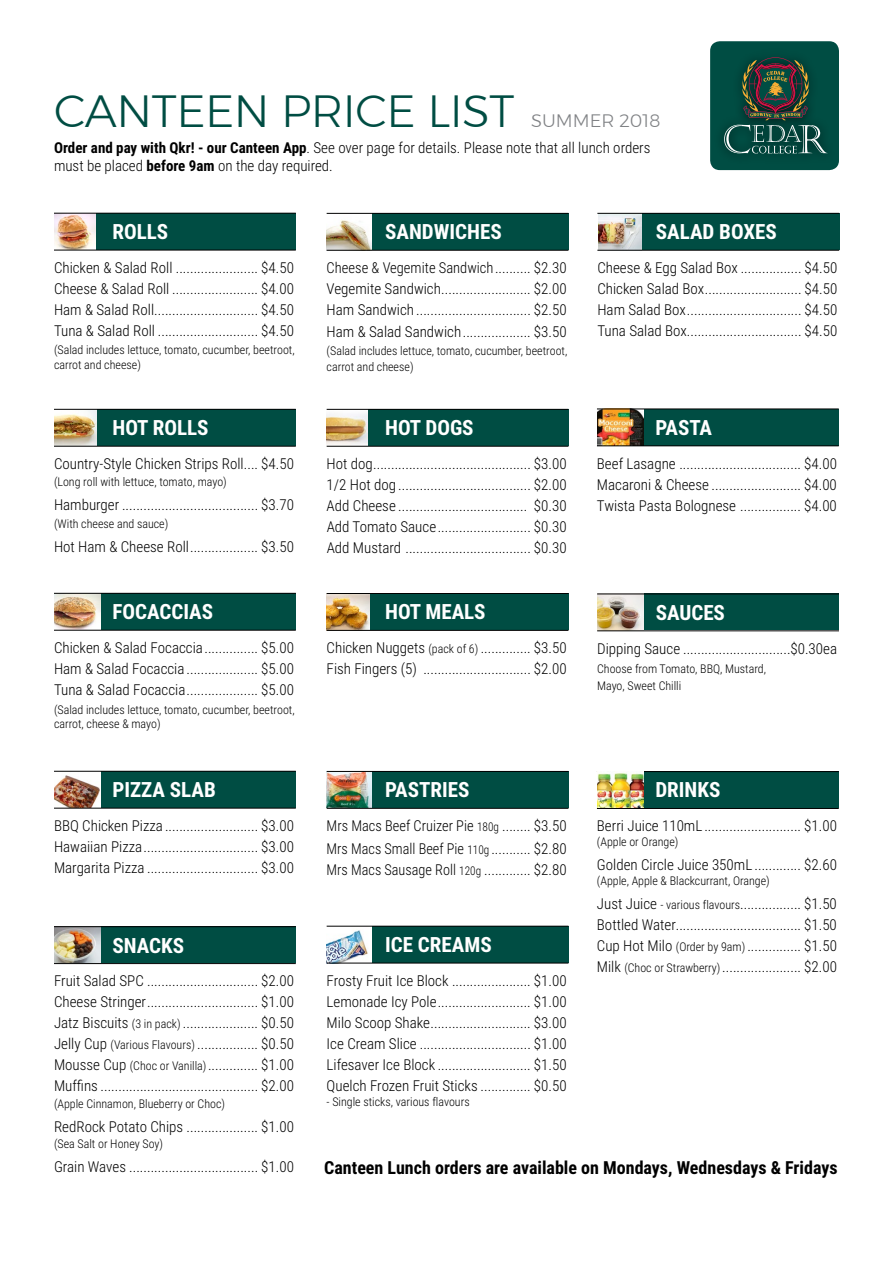
<style>
.page{position:relative;width:893px;height:1263px;background:#fff}
.page>*{position:absolute;margin:0;border:0;box-sizing:border-box;transform-origin:0 0}
.t1{font:300 45px "Montserrat";letter-spacing:-.01em;color:#004d43}
.t2{font:700 21px "Roboto Condensed";color:#fff}
.t3{font:700 18px "Roboto Condensed";color:#000}
.t4{font:300 18px "Montserrat";color:#808285}
.t5{font:300 15px/21px "Roboto Condensed";color:#000;text-align:justify}
.t6{font:300 15px/22px "Roboto Condensed";color:#000;text-align:justify;scale:.96 1}
.t7{font:300 12px/14.4px "Roboto Condensed";color:#000}
.s1{font-weight:700}
.s2{font-size:12px}
</style>
<div class="page">
<div style="left:55px;top:214px;width:241px;height:36px;background:#004d43"></div>
<img style="left:55px;top:214px;width:41px;height:36px">
<hr style="left:54px;top:213px;width:242px;height:1px;background:#000">
<hr style="left:54px;top:250px;width:242px;height:1px;background:#000">
<div style="left:327px;top:214px;width:242px;height:36px;background:#004d43"></div>
<img style="left:327px;top:214px;width:44px;height:36px">
<hr style="left:327px;top:213px;width:241px;height:1px;background:#000">
<hr style="left:327px;top:250px;width:241px;height:1px;background:#000">
<div style="left:598px;top:214px;width:241px;height:36px;background:#004d43"></div>
<img style="left:598px;top:214px;width:44px;height:36px">
<hr style="left:597px;top:213px;width:242px;height:1px;background:#000">
<hr style="left:597px;top:250px;width:242px;height:1px;background:#000">
<div style="left:55px;top:409px;width:241px;height:37px;background:#004d43"></div>
<img style="left:55px;top:410px;width:42px;height:36px">
<hr style="left:54px;top:409px;width:242px;height:1px;background:#000">
<hr style="left:54px;top:446px;width:242px;height:1px;background:#000">
<div style="left:327px;top:409px;width:242px;height:37px;background:#004d43"></div>
<img style="left:327px;top:410px;width:40px;height:36px">
<hr style="left:327px;top:409px;width:241px;height:1px;background:#000">
<hr style="left:327px;top:446px;width:241px;height:1px;background:#000">
<div style="left:327px;top:594px;width:241px;height:36px;background:#004d43"></div>
<img style="left:327px;top:594px;width:42px;height:36px">
<hr style="left:327px;top:593px;width:241px;height:1px;background:#000">
<hr style="left:327px;top:630px;width:241px;height:1px;background:#000">
<div style="left:597px;top:594px;width:242px;height:36px;background:#004d43"></div>
<img style="left:597px;top:595px;width:46px;height:35px">
<hr style="left:597px;top:594px;width:242px;height:1px;background:#000">
<hr style="left:597px;top:630px;width:242px;height:1px;background:#000">
<div style="left:55px;top:594px;width:241px;height:36px;background:#004d43"></div>
<img style="left:55px;top:594px;width:46px;height:36px">
<hr style="left:54px;top:593px;width:242px;height:1px;background:#000">
<hr style="left:54px;top:630px;width:242px;height:1px;background:#000">
<div style="left:327px;top:771px;width:241px;height:37px;background:#004d43"></div>
<img style="left:327px;top:772px;width:45px;height:36px">
<hr style="left:327px;top:771px;width:241px;height:1px;background:#000">
<hr style="left:327px;top:808px;width:241px;height:1px;background:#000">
<div style="left:55px;top:771px;width:241px;height:36px;background:#004d43"></div>
<img style="left:55px;top:772px;width:46px;height:35px">
<hr style="left:54px;top:771px;width:242px;height:1px;background:#000">
<hr style="left:54px;top:808px;width:242px;height:1px;background:#000">
<div style="left:598px;top:409px;width:241px;height:36px;background:#004d43"></div>
<img style="left:598px;top:410px;width:45px;height:35px">
<hr style="left:597px;top:409px;width:242px;height:1px;background:#000">
<hr style="left:597px;top:445px;width:242px;height:1px;background:#000">
<div style="left:598px;top:771px;width:241px;height:37px;background:#004d43"></div>
<hr style="left:597px;top:771px;width:242px;height:1px;background:#000">
<hr style="left:597px;top:808px;width:242px;height:1px;background:#000">
<div style="left:327px;top:926px;width:242px;height:37px;background:#004d43"></div>
<img style="left:327px;top:927px;width:45px;height:36px">
<hr style="left:327px;top:926px;width:241px;height:1px;background:#000">
<hr style="left:327px;top:963px;width:241px;height:1px;background:#000">
<div style="left:55px;top:926px;width:241px;height:37px;background:#004d43"></div>
<img style="left:55px;top:927px;width:46px;height:36px">
<hr style="left:54px;top:926px;width:242px;height:1px;background:#000">
<hr style="left:54px;top:963px;width:242px;height:1px;background:#000">
<img style="left:597px;top:772px;width:46px;height:35px">
<div style="left:710px;top:41px;width:129px;height:129px;background:#004d43;border-radius:10px"></div>
<svg style="left:724px;top:57px;width:103px;height:97px"></svg>
<h1 class="t1" style="left:54px;top:77px;width:462px">CANTEEN PRICE LIST</h1>
<p class="t4" style="left:531px;top:107px;width:131px">SUMMER 2018</p>
<p class="t5" style="left:54px;top:138px;width:598px;line-height:18px"><span class="s1">Order and pay with Qkr! - our Canteen App</span>. See over page for details. Please note that all lunch orders must be placed <span class="s1">before 9am</span> on the day required.</p>
<h2 class="t2" style="left:112px;top:217px;width:57px">ROLLS</h2>
<p class="t5" style="left:54px;top:256px;width:241px">Chicken &amp; Salad Roll ....................... $4.50<br>Cheese &amp; Salad Roll ........................ $4.00<br>Ham &amp; Salad Roll............................. $4.50<br>Tuna &amp; Salad Roll ............................ $4.50</p>
<p class="t7" style="left:54px;top:343px;width:242px">(Salad includes lettuce, tomato, cucumber, beetroot, carrot and cheese)</p>
<h2 class="t2" style="left:112px;top:413px;width:98px">HOT ROLLS</h2>
<p class="t5" style="left:54px;top:453px;width:241px">Country-Style Chicken Strips Roll.... $4.50</p>
<p class="t7" style="left:54px;top:474px;width:174px">(Long roll with lettuce, tomato, mayo)</p>
<p class="t5" style="left:54px;top:494px;width:241px">Hamburger ...................................... $3.70</p>
<p class="t7" style="left:54px;top:517px;width:116px">(With cheese and sauce)</p>
<p class="t5" style="left:54px;top:536px;width:241px">Hot Ham &amp; Cheese Roll................... $3.50</p>
<h2 class="t2" style="left:112px;top:597px;width:102px">FOCACCIAS</h2>
<p class="t5" style="left:54px;top:636px;width:241px">Chicken &amp; Salad Focaccia............... $5.00<br>Ham &amp; Salad Focaccia .................... $5.00<br>Tuna &amp; Salad Focaccia.................... $5.00</p>
<p class="t7" style="left:54px;top:702px;width:242px">(Salad includes lettuce, tomato, cucumber, beetroot, carrot, cheese &amp; mayo)</p>
<h2 class="t2" style="left:112px;top:775px;width:105px">PIZZA SLAB</h2>
<p class="t5" style="left:54px;top:814px;width:241px">BBQ Chicken Pizza .......................... $3.00<br>Hawaiian Pizza................................ $3.00<br>Margarita Pizza ............................... $3.00</p>
<h2 class="t2" style="left:112px;top:930px;width:73px">SNACKS</h2>
<p class="t5" style="left:54px;top:970px;width:241px">Fruit Salad SPC ............................... $2.00<br>Cheese Stringer............................... $1.00<br>Jatz Biscuits <span class="s2">(3 in pack)</span> ..................... $0.50<br>Jelly Cup <span class="s2">(Various Flavours)</span> ................. $0.50<br>Mousse Cup <span class="s2">(Choc or Vanilla)</span>.............. $1.00<br>Muffins ............................................ $2.00</p>
<p class="t7" style="left:54px;top:1096px;width:173px">(Apple Cinnamon, Blueberry or Choc)</p>
<p class="t5" style="left:54px;top:1115px;width:241px">RedRock Potato Chips .................... $1.00</p>
<p class="t7" style="left:54px;top:1136px;width:111px">(Sea Salt or Honey Soy)</p>
<p class="t5" style="left:54px;top:1156px;width:241px">Grain Waves .................................... $1.00</p>
<h2 class="t2" style="left:385px;top:217px;width:118px">SANDWICHES</h2>
<p class="t5" style="left:327px;top:257px;width:242px">Cheese &amp; Vegemite Sandwich.......... $2.30<br>Vegemite Sandwich......................... $2.00<br>Ham Sandwich ................................ $2.50<br>Ham &amp; Salad Sandwich................... $3.50</p>
<p class="t7" style="left:327px;top:343px;width:242px;line-height:15.6px">(Salad includes lettuce, tomato, cucumber, beetroot, carrot and cheese)</p>
<h2 class="t2" style="left:385px;top:413px;width:90px">HOT DOGS</h2>
<p class="t5" style="left:327px;top:453px;width:241px">Hot dog............................................ $3.00<br>1/2 Hot dog ..................................... $2.00<br>Add Cheese .................................... $0.30<br>Add Tomato Sauce.......................... $0.30<br>Add Mustard ................................... $0.30</p>
<h2 class="t2" style="left:385px;top:597px;width:102px">HOT MEALS</h2>
<p class="t5" style="left:327px;top:637px;width:241px">Chicken Nuggets <span class="s2">(pack of 6)</span> .............. $3.50<br>Fish Fingers (5) .............................. $2.00</p>
<h2 class="t2" style="left:656px;top:217px;width:123px">SALAD BOXES</h2>
<p class="t5" style="left:597px;top:257px;width:241px">Cheese &amp; Egg Salad Box ................. $4.50<br>Chicken Salad Box........................... $4.50<br>Ham Salad Box................................ $4.50<br>Tuna Salad Box................................ $4.50</p>
<h2 class="t2" style="left:655px;top:413px;width:58px">PASTA</h2>
<p class="t5" style="left:597px;top:452px;width:241px">Beef Lasagne .................................. $4.00<br>Macaroni &amp; Cheese ......................... $4.00<br>Twista Pasta Bolognese ................. $4.00</p>
<h2 class="t2" style="left:656px;top:598px;width:71px">SAUCES</h2>
<p class="t5" style="left:597px;top:637px;width:241px">Dipping Sauce ..............................$0.30ea</p>
<p class="t7" style="left:597px;top:660px;width:170px;line-height:16.8px">Choose from Tomato, BBQ, Mustard,<br>Mayo, Sweet Chilli</p>
<h2 class="t2" style="left:385px;top:775px;width:86px">PASTRIES</h2>
<p class="t6" style="left:327px;top:814px;width:251px">Mrs Macs Beef Cruizer Pie <span class="s2">180g</span> ........ $3.50<br>Mrs Macs Small Beef Pie <span class="s2">110g</span> ........... $2.80<br>Mrs Macs Sausage Roll <span class="s2">120g</span> ............. $2.80</p>
<h2 class="t2" style="left:385px;top:930px;width:108px">ICE CREAMS</h2>
<p class="t5" style="left:327px;top:969px;width:241px">Frosty Fruit Ice Block ...................... $1.00<br>Lemonade Icy Pole.......................... $1.00<br>Milo Scoop Shake............................ $3.00<br>Ice Cream Slice ............................... $1.00<br>Lifesaver Ice Block .......................... $1.50<br>Quelch Frozen Fruit Sticks .............. $0.50</p>
<p class="t7" style="left:327px;top:1094px;width:145px">- Single sticks, various flavours</p>
<h2 class="t2" style="left:655px;top:775px;width:66px">DRINKS</h2>
<p class="t5" style="left:597px;top:815px;width:241px">Berri Juice 110mL ........................... $1.00</p>
<p class="t7" style="left:597px;top:834px;width:83px">(Apple or Orange)</p>
<p class="t5" style="left:597px;top:854px;width:241px">Golden Circle Juice 350mL ............. $2.60</p>
<p class="t7" style="left:597px;top:873px;width:174px">(Apple, Apple &amp; Blackcurrant, Orange)</p>
<p class="t5" style="left:597px;top:893px;width:241px">Just Juice <span class="s2">- various flavours</span>................. $1.50<br>Bottled Water................................... $1.50<br>Cup Hot Milo <span class="s2">(Order by 9am)</span> ............... $1.50<br>Milk <span class="s2">(Choc or Strawberry)</span> ...................... $2.00</p>
<p class="t3" style="left:324px;top:1155px;width:515px">Canteen Lunch orders are available on Mondays, Wednesdays &amp; Fridays</p>
</div>
